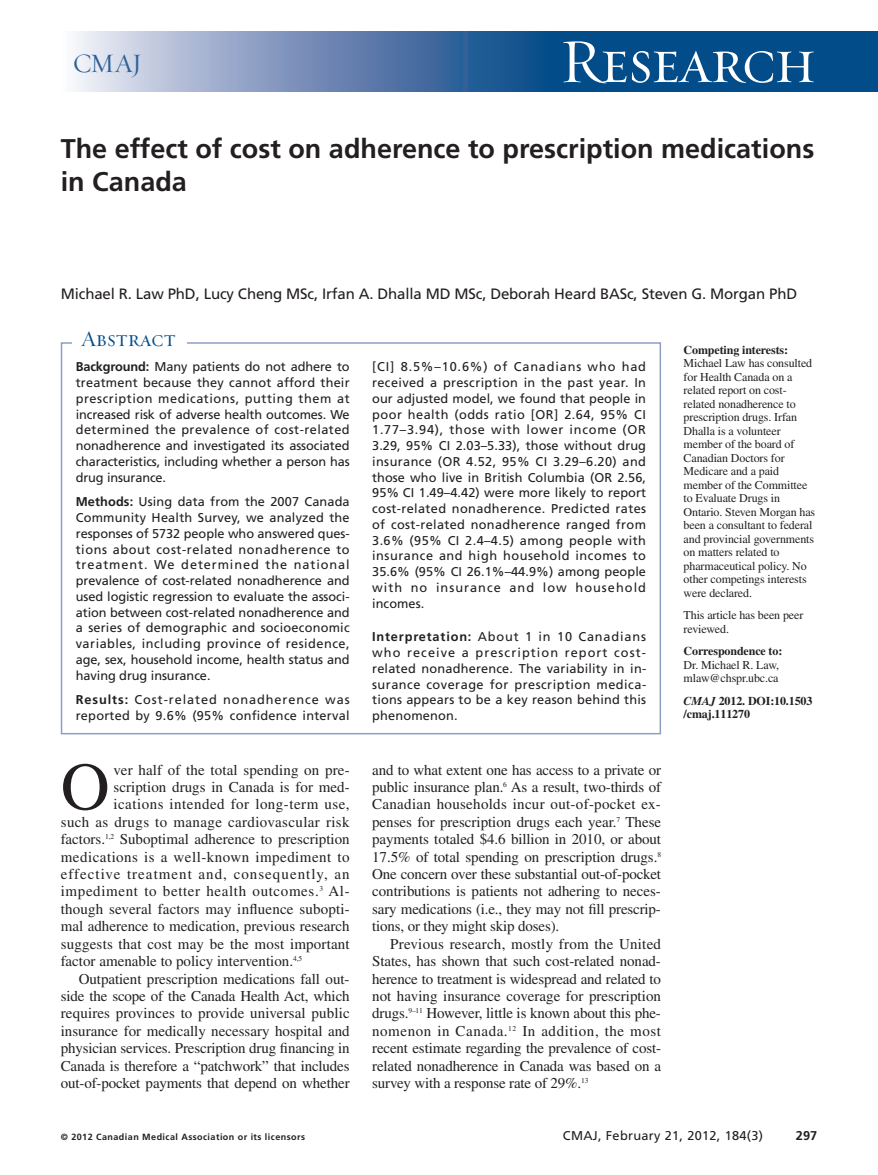
<style>
.page{position:relative;width:878px;height:1175px;background:#fff}
.page>*{position:absolute;margin:0;border:0;box-sizing:border-box;transform-origin:0 0}
.t1{font:67.5px "Times LT Std";color:#231f20}
.t2{font:63px "Requiem Display HTF Small Caps";letter-spacing:-.03em;color:#fff}
.t3{font:700 27px/33px "Frutiger LT Std";color:#231f20}
.t4{font:27px "Requiem Display HTF Roman";color:#2c6199}
.t5{font:22.5px "Requiem Display HTF Small Caps";color:#014c89}
.t6{font:15px/17.4px "Times LT Std";color:#231f20;text-align:justify}
.t7{font:15px "Frutiger LT Std";letter-spacing:-.01em;color:#231f20}
.t8{font:15px "Times LT Std";letter-spacing:.03em;color:#231f20}
.t9{font:15px "Times LT Std";letter-spacing:.025em;color:#231f20}
.t10{font:15px "Times LT Std";letter-spacing:.07em;color:#231f20}
.t11{font:15px "Times LT Std";letter-spacing:.04em;color:#231f20}
.t12{font:12.75px/15.8px "Frutiger LT Std";letter-spacing:.015em;color:#231f20;text-align:justify}
.t13{font:700 12.75px "Frutiger LT Std";color:#231f20}
.t14{font:12px/13.5px "Times LT Std";letter-spacing:-.01em;color:#231f20}
.t15{font:700 12px/13.5px "Times LT Std";letter-spacing:-.01em;color:#231f20}
.t16{font:700 9px "Frutiger LT Std";letter-spacing:.05em;color:#231f20}
.s1{font-weight:700}
.s2{font-style:italic}
</style>
<div class="page">
<div style="left:542px;top:32px;width:336px;height:60px;background:#014c89"></div>
<svg style="left:75px;top:32px;width:467px;height:60px;background:#7893ba"></svg>
<div style="left:61px;top:342px;width:600px;height:392px;border:2px solid #8e9fc4"></div>
<div style="left:72px;top:328px;width:115px;height:28px;background:#fff"></div>
<h3 class="t4" style="left:73px;top:47px;width:71px">CMAJ</h3>
<h2 class="t2" style="left:559px;top:23px;width:258px">Research</h2>
<h3 class="t3" style="left:61px;top:134px;width:755px">The effect of cost on adherence to prescription medications in Canada</h3>
<p class="t7" style="left:61px;top:288px;width:738px">Michael R. Law PhD, Lucy Cheng MSc, Irfan A. Dhalla MD MSc, Deborah Heard BASc, Steven G. Morgan PhD</p>
<h3 class="t5" style="left:81px;top:325px;width:96px">Abstract</h3>
<p class="t12" style="left:76px;top:360px;width:275px"><span class="s1">Background:</span> Many patients do not adhere to treatment because they cannot afford their prescription medications, putting them at increased risk of adverse health outcomes. We determined the prevalence of cost-related nonadherence and investigated its associated characteristics, including whether a person has drug insurance.</p>
<p class="t12" style="left:76px;top:495px;width:275px"><span class="s1">Methods:</span> Using data from the 2007 Canada Community Health Survey, we analyzed the responses of 5732 people who answered ques&shy;tions about cost-related nonadherence to treatment. We determined the national prevalence of cost-related nonadherence and used logistic regression to evaluate the associ&shy;ation between cost-related nonadherence and a series of demographic and socioeconomic variables, including province of residence, age, sex, household income, health status and having drug insurance.</p>
<p class="t12" style="left:76px;top:693px;width:275px"><span class="s1">Results:</span> Cost-related nonadherence was reported by 9.6% (95% confidence interval</p>
<h1 class="t1" style="left:61px;top:763px;width:50px">O</h1>
<p class="t6" style="left:113px;top:762px;width:238px">ver half of the total spending on pre-</p>
<p class="t6" style="left:113px;top:780px;width:238px">scription drugs in Canada is for med-</p>
<p class="t8" style="left:113px;top:799px;width:238px">ications intended for long-term use,</p>
<p class="t9" style="left:61px;top:816px;width:290px">such as drugs to manage cardiovascular risk</p>
<p class="t6" style="left:61px;top:832px;width:290px">factors.<sup>1,2</sup> Suboptimal adherence to prescription</p>
<p class="t8" style="left:61px;top:851px;width:290px">medications is a well-known impediment to</p>
<p class="t10" style="left:61px;top:868px;width:290px">effective treatment and, consequently, an</p>
<p class="t11" style="left:61px;top:886px;width:290px">impediment to better health outcomes.<sup>3</sup> Al-</p>
<p class="t6" style="left:61px;top:901px;width:290px">though several factors may influence subopti-</p>
<p class="t6" style="left:61px;top:919px;width:290px">mal adherence to medication, previous research</p>
<p class="t6" style="left:61px;top:936px;width:290px">suggests that cost may be the most important</p>
<p class="t6" style="left:61px;top:954px;width:243px">factor amenable to policy intervention.<sup>4,5</sup></p>
<p class="t6" style="left:79px;top:971px;width:272px">Outpatient prescription medications fall out-</p>
<p class="t6" style="left:61px;top:988px;width:290px">side the scope of the Canada Health Act, which</p>
<p class="t6" style="left:61px;top:1006px;width:290px">requires provinces to provide universal public</p>
<p class="t6" style="left:61px;top:1023px;width:290px">insurance for medically necessary hospital and</p>
<p class="t6" style="left:61px;top:1041px;width:290px">physician services. Prescription drug financing in</p>
<p class="t6" style="left:61px;top:1058px;width:290px">Canada is therefore a “patchwork” that includes</p>
<p class="t6" style="left:61px;top:1075px;width:290px">out-of-pocket payments that depend on whether</p>
<p class="t12" style="left:372px;top:360px;width:275px">[CI] 8.5%–10.6%) of Canadians who had received a prescription in the past year. In our adjusted model, we found that people in poor health (odds ratio [OR] 2.64, 95% CI 1.77–3.94), those with lower income (OR 3.29, 95% CI 2.03–5.33), those without drug insurance (OR 4.52, 95% CI 3.29–6.20) and those who live in British Columbia (OR 2.56, 95% CI 1.49–4.42) were more likely to report cost-related nonadherence. Predicted rates of cost-related nonadherence ranged from 3.6% (95% CI 2.4–4.5) among people with insurance and high household incomes to 35.6% (95% CI 26.1%–44.9%) among people with no insurance and low household incomes.</p>
<p class="t12" style="left:372px;top:630px;width:275px"><span class="s1">Interpretation:</span> About 1 in 10 Canadians who receive a prescription report cost&shy;related nonadherence. The variability in in&shy;surance coverage for prescription medica&shy;tions appears to be a key reason behind this phenomenon.</p>
<p class="t6" style="left:372px;top:762px;width:290px">and to what extent one has access to a private or public insurance plan.<sup>6</sup> As a result, two-thirds of Canadian households incur out-of-pocket ex&shy;penses for prescription drugs each year.<sup>7</sup> These payments totaled $4.6 billion in 2010, or about 17.5% of total spending on prescription drugs.<sup>8<br></sup>One concern over these substantial out-of-pocket contributions is patients not adhering to neces&shy;sary medications (i.e., they may not fill prescrip&shy;tions, or they might skip doses).</p>
<p class="t6" style="left:372px;top:936px;width:290px;text-indent:18px">Previous research, mostly from the United States, has shown that such cost-related nonad&shy;herence to treatment is widespread and related to not having insurance coverage for prescription drugs.<sup>9–11</sup> However, little is known about this phe&shy;nomenon in Canada.<sup>12</sup> In addition, the most recent estimate regarding the prevalence of cost&shy;related nonadherence in Canada was based on a survey with a response rate of 29%.<sup>13</sup></p>
<p class="t15" style="left:683px;top:344px;width:106px">Competing interests:</p>
<p class="t14" style="left:683px;top:357px;width:133px">Michael Law has consulted for Health Canada on a related report on cost&shy;related nonadherence to prescription drugs. Irfan<br>Dhalla is a volunteer member of the board of<br>Canadian Doctors for<br>Medicare and a paid member of the Committee to Evaluate Drugs in<br>Ontario. Steven Morgan has been a consultant to federal and provincial governments on matters related to pharmaceutical policy. No other competings interests were declared.</p>
<p class="t14" style="left:683px;top:609px;width:121px">This article has been peer reviewed.</p>
<p class="t15" style="left:683px;top:645px;width:100px">Correspondence to:</p>
<p class="t14" style="left:683px;top:659px;width:97px">Dr. Michael R. Law, mlaw@chspr.ubc.ca</p>
<p class="t15" style="left:683px;top:695px;width:130px"><span class="s2">CMAJ</span> 2012. DOI:10.1503 /cmaj.111270</p>
<p class="t16" style="left:61px;top:1132px;width:246px">© 2012 Canadian Medical Association or its licensors</p>
<p class="t12" style="left:563px;top:1128px;width:202px">CMAJ, February 21, 2012, 184(3)</p>
<p class="t13" style="left:795px;top:1130px;width:23px">297</p>
</div>
